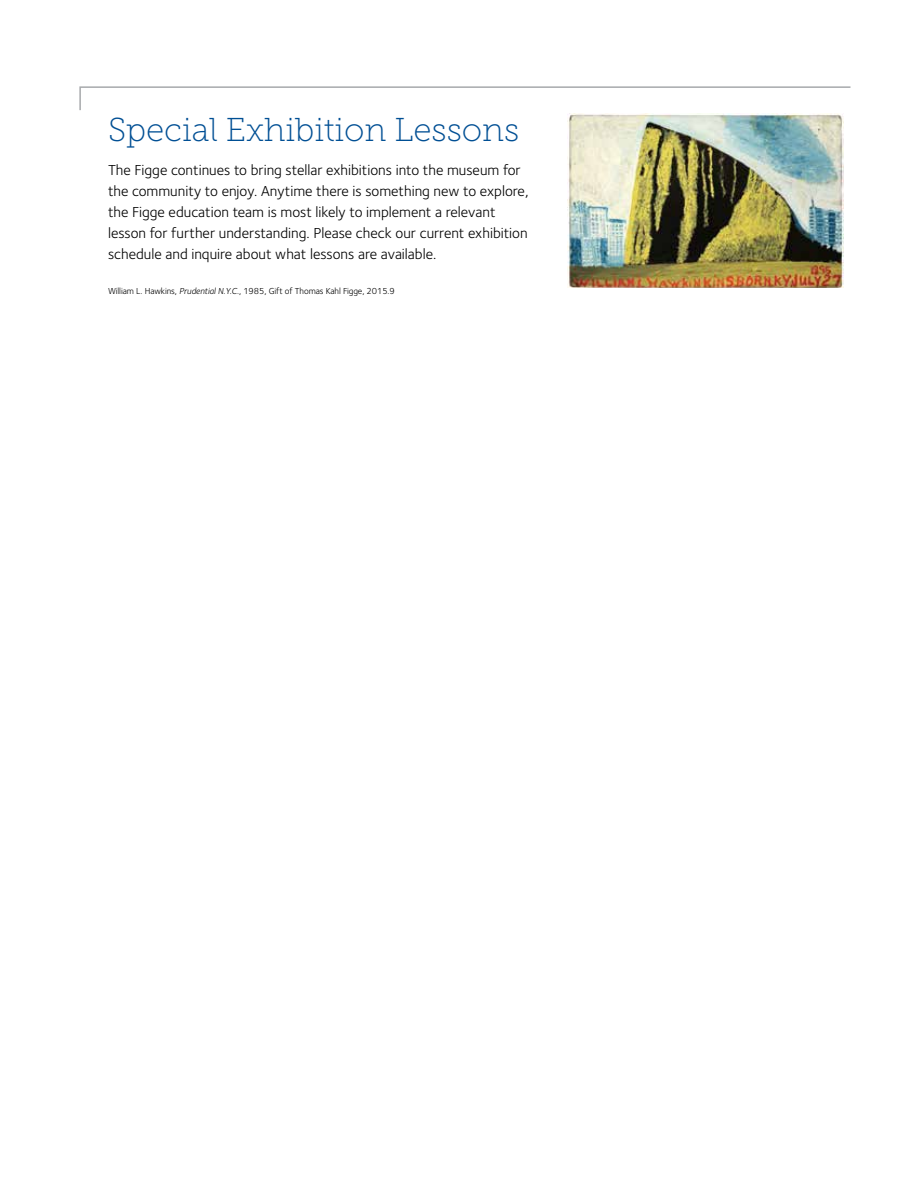
<style>
.page{position:relative;width:918px;height:1188px;background:#fff}
.page>*{position:absolute;margin:0;border:0;box-sizing:border-box;transform-origin:0 0}
.t1{font:33px "Museo Slab 100";color:#004f94}
.t2{font:15px/21px "Foundry Sterling";color:#000}
.t3{font:9px "Foundry Sterling";letter-spacing:-.01em;color:#000}
.s1{font-style:italic}
</style>
<div class="page">
<svg style="left:79px;top:86px;width:772px;height:25px"></svg>
<img style="left:568px;top:113px;width:276px;height:175px">
<h1 class="t1" style="left:108px;top:112px;width:413px">Special Exhibition Lessons</h1>
<p class="t2" style="left:108px;top:160px;width:422px">The Figge continues to bring stellar exhibitions into the museum for the community to enjoy. Anytime there is something new to explore, the Figge education team is most likely to implement a relevant lesson for further understanding. Please check our current exhibition schedule and inquire about what lessons are available.</p>
<p class="t3" style="left:108px;top:286px;width:288px">William L. Hawkins, <span class="s1">Prudential N.Y.C.</span>, 1985, Gift of Thomas Kahl Figge, 2015.9</p>
</div>
